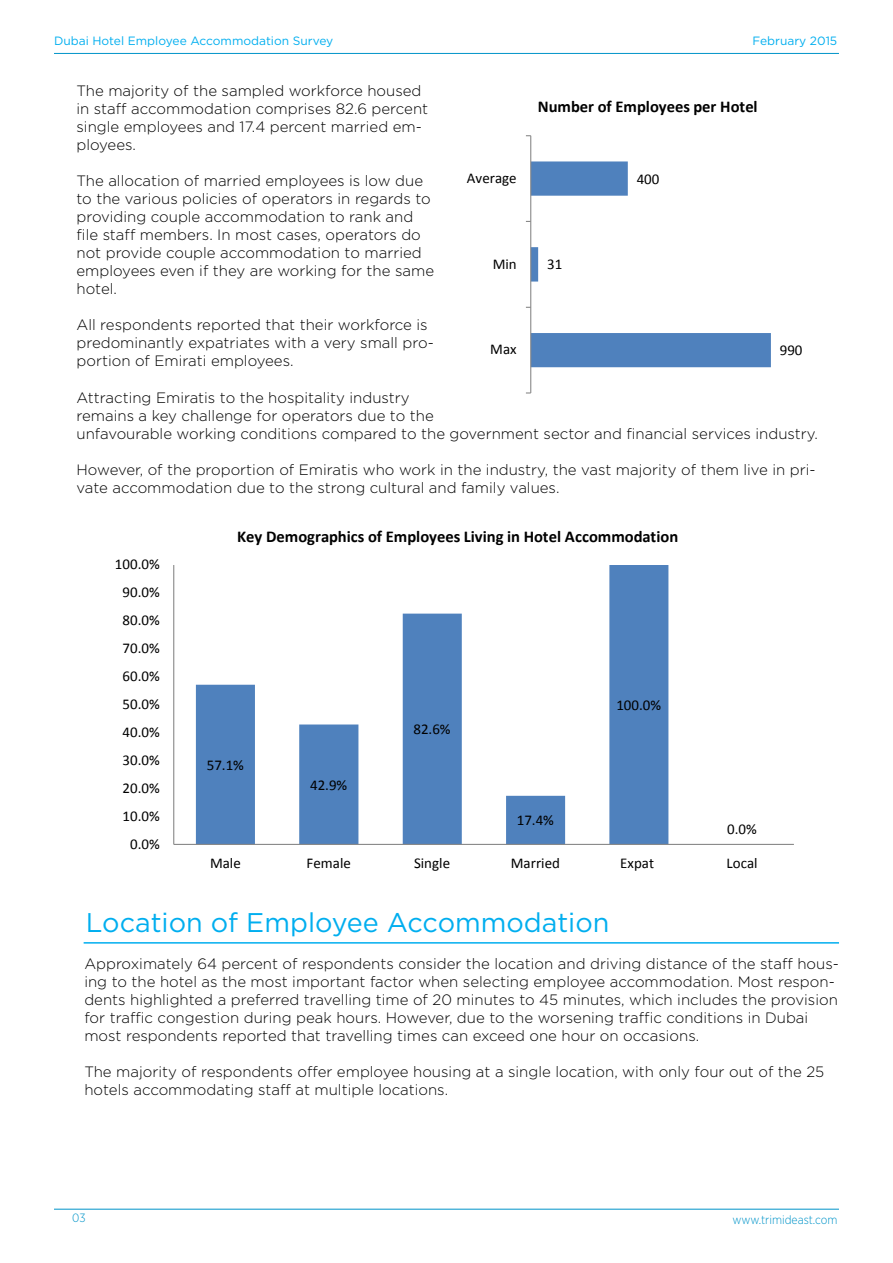
<style>
.page{position:relative;width:893px;height:1263px;background:#fff}
.page>*{position:absolute;margin:0;border:0;box-sizing:border-box;transform-origin:0 0}
.t1{font:27px "Gotham";color:#00aeef}
.t2{font:700 16.5px "Calibri";color:#000}
.t3{font:300 15px/18px "Gotham";color:#000}
.t4{font:15px "Calibri";color:#000}
.t5{font:300 12.15px "Gotham Narrow";color:#0094c9}
.t6{font:12px "Gotham";color:#00aeef}
.t7{font:300 12px "Gotham Narrow";color:#0094c9}
</style>
<div class="page">
<hr style="left:54px;top:1209px;width:785px;height:1px;background:#0094c9">
<hr style="left:54px;top:53px;width:785px;height:1px;background:#0094c9">
<hr style="left:84px;top:942px;width:755px;height:1px;background:#00aeef">
<svg style="left:531px;top:161px;width:240px;height:206px"></svg>
<hr style="left:530px;top:136px;width:1px;height:257px;background:#868686">
<svg style="left:196px;top:565px;width:472px;height:279px"></svg>
<hr style="left:173px;top:565px;width:1px;height:279px;background:#868686">
<hr style="left:174px;top:844px;width:620px;height:1px;background:#868686">
<p class="t6" style="left:54px;top:34px;width:281px">Dubai Hotel Employee Accommodation Survey</p>
<p class="t6" style="left:752px;top:34px;width:86px">February 2015</p>
<p class="t3" style="left:76px;top:82px;width:353px">The majority of the sampled workforce housed in staff accommodation comprises 82.6 percent single employees and 17.4 percent married em&shy;ployees.</p>
<p class="t3" style="left:76px;top:172px;width:359px">The allocation of married employees is low due to the various policies of operators in regards to providing couple accommodation to rank and file staff members. In most cases, operators do not provide couple accommodation to married employees even if they are working for the same hotel.</p>
<p class="t3" style="left:76px;top:316px;width:359px">All respondents reported that their workforce is predominantly expatriates with a very small pro&shy;portion of Emirati employees.</p>
<p class="t3" style="left:76px;top:388px;width:743px">Attracting Emiratis to the hospitality industry<br>remains a key challenge for operators due to the<br>unfavourable working conditions compared to the government sector and financial services industry.</p>
<p class="t3" style="left:76px;top:460px;width:741px">However, of the proportion of Emiratis who work in the industry, the vast majority of them live in pri&shy;vate accommodation due to the strong cultural and family values.</p>
<p class="t2" style="left:538px;top:96px;width:221px">Number of Employees per Hotel</p>
<p class="t4" style="left:467px;top:168px;width:51px">Average</p>
<p class="t4" style="left:637px;top:169px;width:24px">400</p>
<p class="t4" style="left:493px;top:254px;width:26px">Min</p>
<p class="t4" style="left:547px;top:255px;width:17px">31</p>
<p class="t4" style="left:490px;top:340px;width:28px">Max</p>
<p class="t4" style="left:780px;top:341px;width:24px">990</p>
<p class="t4" style="left:115px;top:555px;width:46px">100.0%</p>
<p class="t4" style="left:123px;top:583px;width:39px">90.0%</p>
<p class="t4" style="left:123px;top:610px;width:39px">80.0%</p>
<p class="t4" style="left:123px;top:638px;width:39px">70.0%</p>
<p class="t4" style="left:123px;top:666px;width:39px">60.0%</p>
<p class="t4" style="left:123px;top:694px;width:39px">50.0%</p>
<p class="t4" style="left:123px;top:722px;width:39px">40.0%</p>
<p class="t4" style="left:123px;top:750px;width:39px">30.0%</p>
<p class="t4" style="left:123px;top:778px;width:39px">20.0%</p>
<p class="t4" style="left:123px;top:806px;width:39px">10.0%</p>
<p class="t4" style="left:130px;top:834px;width:31px">0.0%</p>
<p class="t2" style="left:237px;top:525px;width:442px">Key Demographics of Employees Living in Hotel Accommodation</p>
<p class="t4" style="left:207px;top:755px;width:39px">57.1%</p>
<p class="t4" style="left:310px;top:775px;width:39px">42.9%</p>
<p class="t4" style="left:413px;top:719px;width:39px">82.6%</p>
<p class="t4" style="left:517px;top:811px;width:39px">17.4%</p>
<p class="t4" style="left:616px;top:695px;width:46px">100.0%</p>
<p class="t4" style="left:727px;top:820px;width:31px">0.0%</p>
<p class="t4" style="left:210px;top:853px;width:32px">Male</p>
<p class="t4" style="left:307px;top:853px;width:46px">Female</p>
<p class="t4" style="left:414px;top:853px;width:38px">Single</p>
<p class="t4" style="left:511px;top:853px;width:51px">Married</p>
<p class="t4" style="left:620px;top:853px;width:35px">Expat</p>
<p class="t4" style="left:726px;top:853px;width:33px">Local</p>
<h1 class="t1" style="left:86px;top:907px;width:525px">Location of Employee Accommodation</h1>
<p class="t3" style="left:84px;top:955px;width:756px">Approximately 64 percent of respondents consider the location and driving distance of the staff hous&shy;ing to the hotel as the most important factor when selecting employee accommodation. Most respon&shy;dents highlighted a preferred travelling time of 20 minutes to 45 minutes, which includes the provision for traffic congestion during peak hours. However, due to the worsening traffic conditions in Dubai most respondents reported that travelling times can exceed one hour on occasions.</p>
<p class="t3" style="left:84px;top:1063px;width:741px">The majority of respondents offer employee housing at a single location, with only four out of the 25 hotels accommodating staff at multiple locations.</p>
<p class="t7" style="left:72px;top:1211px;width:15px">03</p>
<p class="t5" style="left:733px;top:1212px;width:106px">www.trimideast.com</p>
</div>
